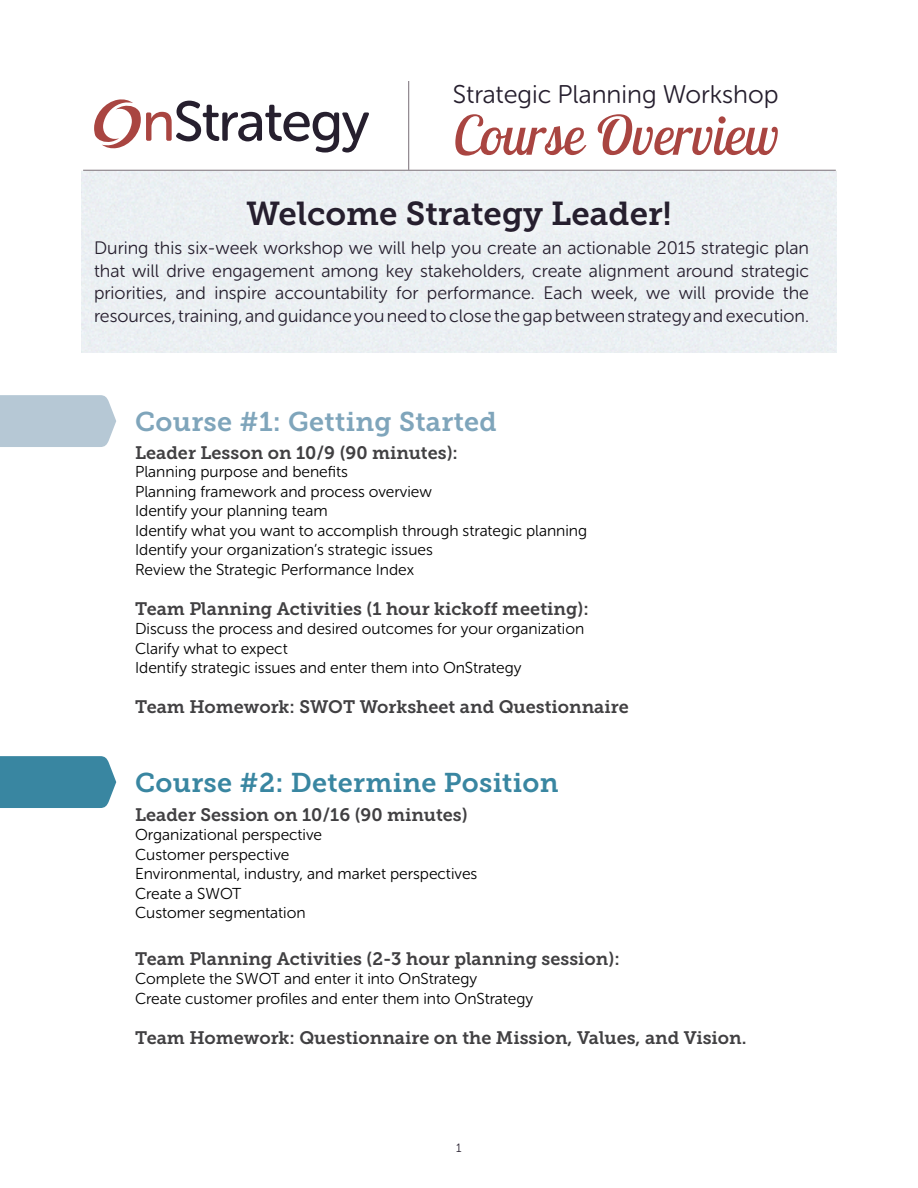
<style>
.page{position:relative;width:918px;height:1188px;background:#fff}
.page>*{position:absolute;margin:0;border:0;box-sizing:border-box;transform-origin:0 0}
.t1{font:italic 54px "Lobster Two";color:#a94541}
.t2{font:33px "Museo Slab 700";color:#261f2e}
.t3{font:27px "Museo Slab 700";letter-spacing:.01em;color:#3986a1}
.t4{font:27px "Museo Slab 700";letter-spacing:.01em;color:#7fa5bb}
.t5{font:25.5px "Museo Sans Rounded 300";color:#261f2e}
.t6{font:18px/22.5px "Museo Sans Rounded 300";color:#261f2e;text-align:justify}
.t7{font:18px "Museo Slab 700";color:#414042}
.t8{font:15.75px/19.5px "Museo Sans Rounded 300";color:#000}
.t9{font:12px "Museo Sans Rounded 300";color:#261f2e}
</style>
<div class="page">
<div style="left:0;top:395px;width:116px;height:52px;background:#b6c8d5"></div>
<hr style="left:408px;top:81px;width:1px;height:89px;background:#786e76">
<hr style="left:83px;top:170px;width:753px;height:1px;background:#786e76">
<svg style="left:94px;top:99px;width:275px;height:54px"></svg>
<div style="left:240px;top:196px;width:438px;height:47px;background:#eef2f4"></div>
<div style="left:0;top:756px;width:116px;height:52px;background:#3986a1"></div>
<h3 class="t5" style="left:453px;top:80px;width:327px">Strategic Planning Workshop</h3>
<h1 class="t1" style="left:453px;top:101px;width:327px">Course Overview</h1>
<h2 class="t2" style="left:246px;top:195px;width:427px">Welcome Strategy Leader!</h2>
<p class="t6" style="left:94px;top:237px;width:716px">During this six-week workshop we will help you create an actionable 2015 strategic plan that will drive engagement among key stakeholders, create alignment around strategic priorities, and inspire accountability for performance. Each week, we will provide the resources, training, and guidance you need to close the gap between strategy and execution.</p>
<h3 class="t4" style="left:135px;top:407px;width:363px">Course #1: Getting Started</h3>
<p class="t7" style="left:135px;top:443px;width:324px">Leader Lesson on 10/9 (90 minutes):</p>
<p class="t8" style="left:135px;top:462px;width:453px">Planning purpose and benefits<br>Planning framework and process overview<br>Identify your planning team<br>Identify what you want to accomplish through strategic planning Identify your organization’s strategic issues<br>Review the Strategic Performance Index</p>
<p class="t7" style="left:135px;top:598px;width:455px">Team Planning Activities (1 hour kickoff meeting):</p>
<p class="t8" style="left:135px;top:619px;width:451px">Discuss the process and desired outcomes for your organization<br>Clarify what to expect<br>Identify strategic issues and enter them into OnStrategy</p>
<p class="t7" style="left:135px;top:697px;width:495px">Team Homework: SWOT Worksheet and Questionnaire</p>
<h3 class="t3" style="left:135px;top:768px;width:425px">Course #2: Determine Position</h3>
<p class="t7" style="left:135px;top:804px;width:334px">Leader Session on 10/16 (90 minutes)</p>
<p class="t8" style="left:135px;top:825px;width:344px">Organizational perspective<br>Customer perspective<br>Environmental, industry, and market perspectives<br>Create a SWOT<br>Customer segmentation</p>
<p class="t7" style="left:135px;top:948px;width:486px">Team Planning Activities (2-3 hour planning session):</p>
<p class="t8" style="left:135px;top:969px;width:400px">Complete the SWOT and enter it into OnStrategy<br>Create customer profiles and enter them into OnStrategy</p>
<p class="t7" style="left:135px;top:1027px;width:613px">Team Homework: Questionnaire on the Mission, Values, and Vision.</p>
<p class="t9" style="left:456px;top:1141px;width:7px">1</p>
</div>
